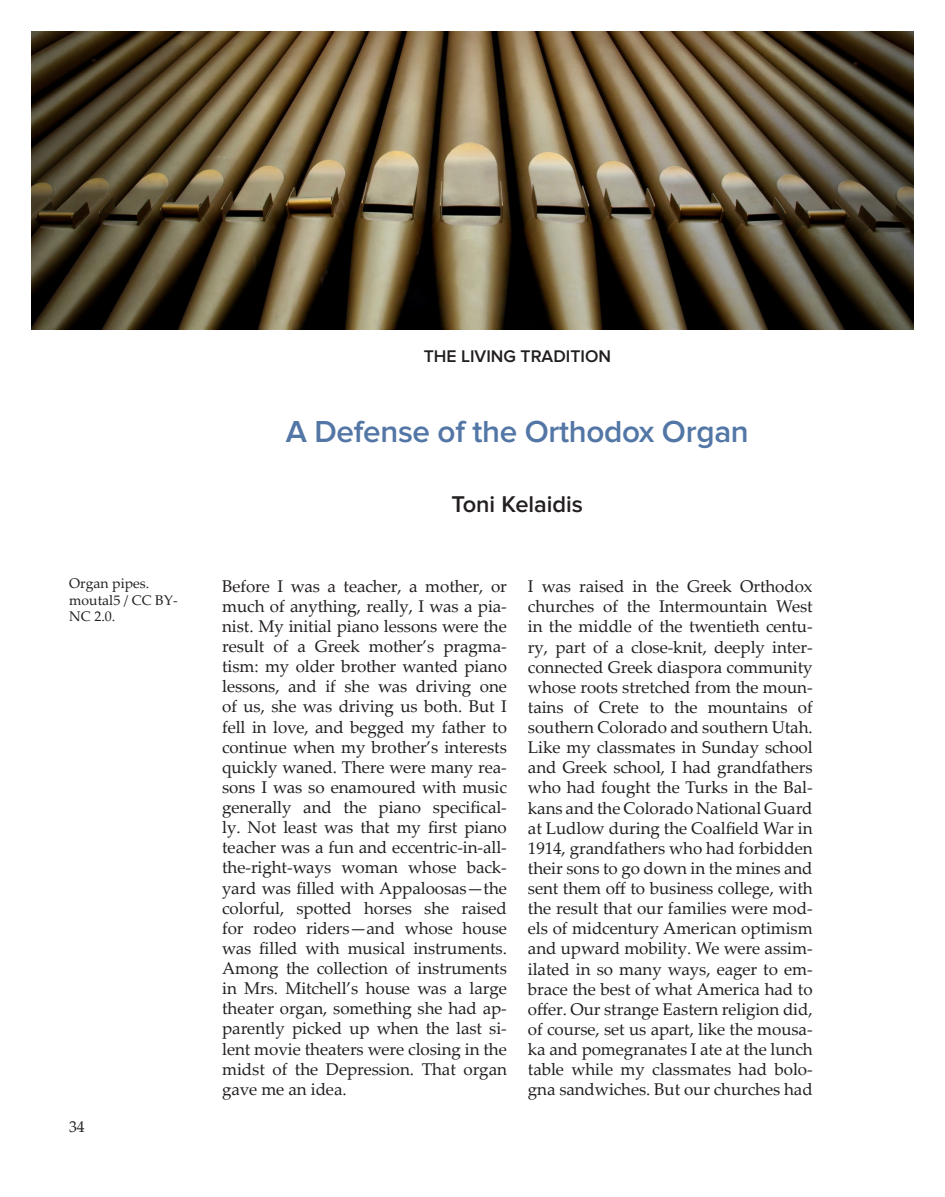
<style>
.page{position:relative;width:945px;height:1197px;background:#fff}
.page>*{position:absolute;margin:0;border:0;box-sizing:border-box;transform-origin:0 0}
.Article_Title{font:600 31.5px "Proxima Nova";letter-spacing:-.01em;color:#5276a5}
.Article_Author{font:600 23.62px "Proxima Nova";color:#231f20}
.Article_Category{font:600 17.5px "Proxima Nova";color:#231f20}
.t1{font:16.97px/20.1px "Palatino Linotype";letter-spacing:-.005em;color:#231f20;text-align:justify}
.t2{font:15.75px "Palatino Linotype";color:#231f20}
.Image_Caption{font:14px/16.8px "Palatino Linotype";color:#231f20}
</style>
<div class="page">
<img style="left:32px;top:32px;width:882px;height:297px">
<p class="Image_Caption" style="left:69px;top:574px;width:110px">Organ pipes. moutal5 / CC BY-<br>NC 2.0.</p>
<p class="t2" style="left:69px;top:1115px;width:17px">34</p>
<p class="Article_Category" style="left:424px;top:346px;width:189px">THE LIVING TRADITION</p>
<p class="Article_Title" style="left:286px;top:413px;width:464px">A Defense of the Orthodox Organ</p>
<p class="Article_Author" style="left:452px;top:491px;width:133px">Toni Kelaidis</p>
<p class="t1" style="left:222px;top:575px;width:286px">Before I was a teacher, a mother, or much of anything, really, I was a pia&shy;nist. My initial piano lessons were the result of a Greek mother’s pragma&shy;tism: my older brother wanted piano lessons, and if she was driving one of us, she was driving us both. But I fell in love, and begged my father to continue when my brother’s interests quickly waned. There were many rea&shy;sons I was so enamoured with music generally and the piano specifical&shy;ly. Not least was that my first piano teacher was a fun and eccentric-in-all&shy;the-right-ways woman whose back&shy;yard was filled with Appaloosas—the colorful, spotted horses she raised for rodeo riders—and whose house was filled with musical instruments.<br>Among the collection of instruments in Mrs. Mitchell’s house was a large theater organ, something she had ap&shy;parently picked up when the last si&shy;lent movie theaters were closing in the midst of the Depression. That organ gave me an idea.</p>
<p class="t1" style="left:528px;top:576px;width:286px">I was raised in the Greek Orthodox churches of the Intermountain West in the middle of the twentieth centu&shy;ry, part of a close-knit, deeply inter&shy;connected Greek diaspora community whose roots stretched from the moun&shy;tains of Crete to the mountains of southern Colorado and southern Utah.<br>Like my classmates in Sunday school and Greek school, I had grandfathers who had fought the Turks in the Bal&shy;kans and the Colorado National Guard at Ludlow during the Coalfield War in 1914, grandfathers who had forbidden their sons to go down in the mines and sent them off to business college, with the result that our families were mod&shy;els of midcentury American optimism and upward mobility. We were assim&shy;ilated in so many ways, eager to em&shy;brace the best of what America had to offer. Our strange Eastern religion did, of course, set us apart, like the mousa&shy;ka and pomegranates I ate at the lunch table while my classmates had bolo&shy;gna sandwiches. But our churches had</p>
</div>
